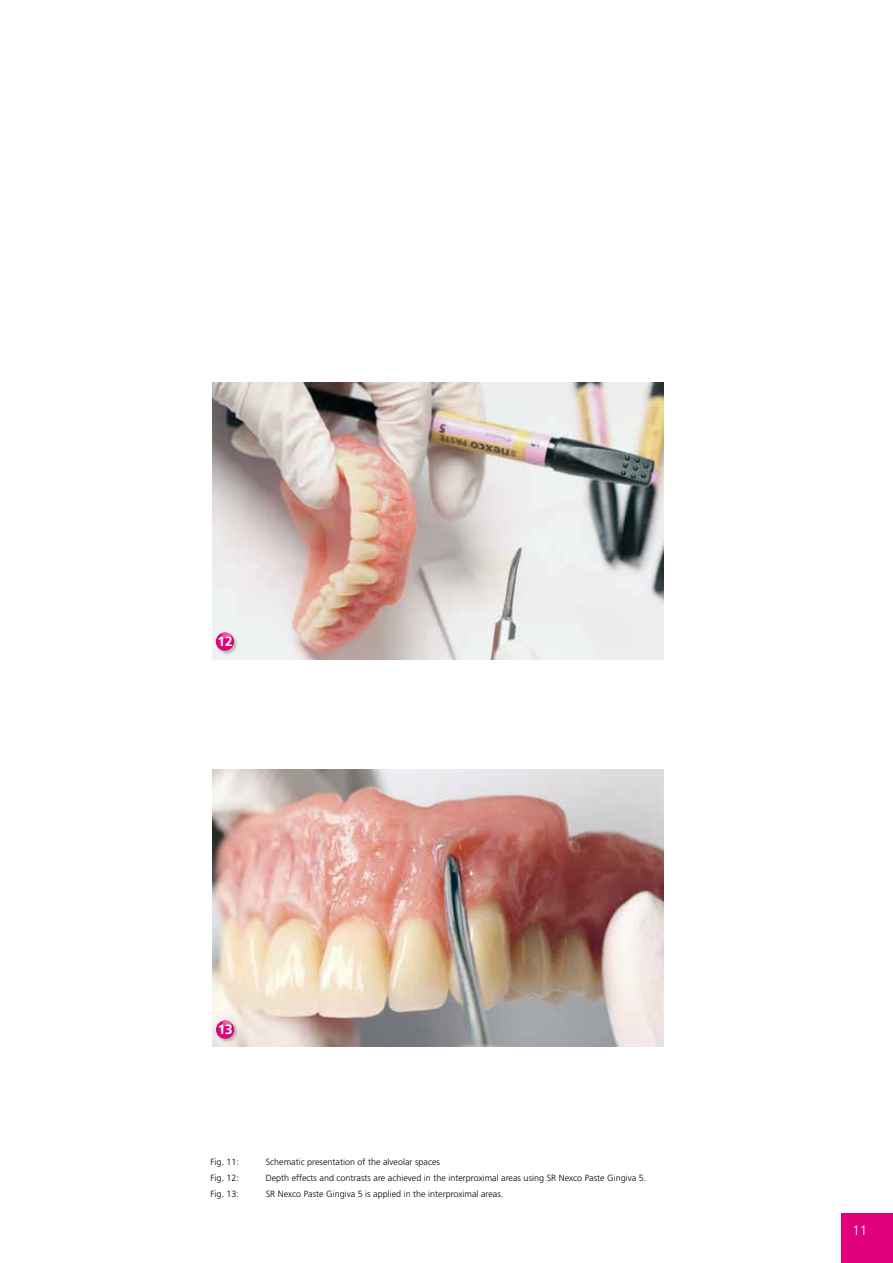
<style>
.page{position:relative;width:893px;height:1263px;background:#fff}
.page>*{position:absolute;margin:0;border:0;box-sizing:border-box;transform-origin:0 0}
.t1{font:700 13.5px "Frutiger";color:#fff}
.t2{font:300 13.5px "Frutiger";color:#fff}
.t3{font:300 9px "Frutiger";color:#000}
</style>
<div class="page">
<div style="left:841px;top:1213px;width:52px;height:50px;background:#e2007a"></div>
<img style="left:213px;top:383px;width:450px;height:276px">
<div style="left:215px;top:632px;width:23px;height:23px;background:#000;opacity:.24"></div>
<svg style="left:216px;top:632px;width:18px;height:19px"></svg>
<svg style="left:217px;top:632px;width:16px;height:15px"></svg>
<img style="left:213px;top:770px;width:450px;height:276px">
<div style="left:215px;top:1020px;width:23px;height:23px;background:#000;opacity:.24"></div>
<svg style="left:216px;top:1020px;width:18px;height:19px"></svg>
<svg style="left:218px;top:1020px;width:15px;height:15px"></svg>
<h1 class="t1" style="left:217px;top:633px;width:17px">12</h1>
<h1 class="t1" style="left:218px;top:1021px;width:17px">13</h1>
<p class="t3" style="left:210px;top:1156px;width:30px">Fig. 11:</p>
<p class="t3" style="left:266px;top:1156px;width:176px">Schematic presentation of the alveolar spaces</p>
<p class="t3" style="left:210px;top:1172px;width:30px">Fig. 12:</p>
<p class="t3" style="left:266px;top:1172px;width:382px">Depth effects and contrasts are achieved in the interproximal areas using SR Nexco Paste Gingiva 5.</p>
<p class="t3" style="left:210px;top:1189px;width:30px">Fig. 13:</p>
<p class="t3" style="left:266px;top:1189px;width:239px">SR Nexco Paste Gingiva 5 is applied in the interproximal areas.</p>
<h1 class="t2" style="left:852px;top:1222px;width:17px">11</h1>
</div>
